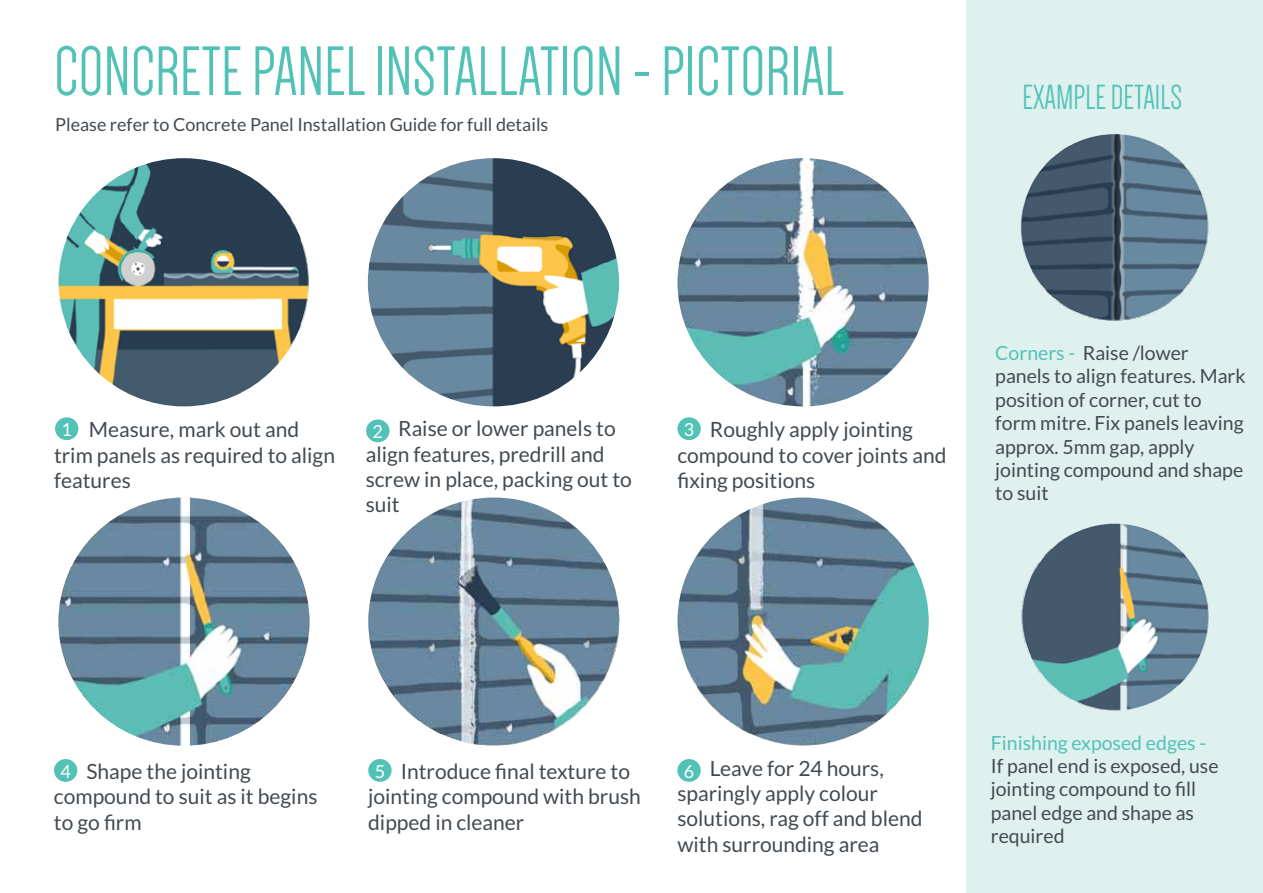
<style>
.page{position:relative;width:1263px;height:893px;background:#fff}
.page>*{position:absolute;margin:0;border:0;box-sizing:border-box;transform-origin:0 0}
.t1{font:72px "Dense";color:#52c2b6}
.t2{font:36px "Dense";color:#52c2b6}
.t3{font:21px/25.2px "Lato";color:#424a51}
.t4{font:19.5px/23.4px "Lato";color:#424a51}
.t5{font:19.5px "Lato";color:#52c2b6}
.t6{font:18px "Lato";color:#424a51}
.t7{font:18px "Lato";color:#fff}
.s1{color:#52c2b6}
</style>
<div class="page">
<img style="left:58px;top:158px;width:251px;height:248px">
<img style="left:368px;top:158px;width:251px;height:248px">
<img style="left:677px;top:158px;width:252px;height:248px">
<img style="left:58px;top:497px;width:252px;height:249px">
<img style="left:368px;top:497px;width:252px;height:249px">
<img style="left:677px;top:497px;width:252px;height:249px">
<div style="left:966px;top:0;width:297px;height:893px;background:#def1ef"></div>
<img style="left:1020px;top:134px;width:189px;height:187px">
<img style="left:1021px;top:524px;width:188px;height:187px">
<div style="left:55px;top:417px;width:23px;height:23px;background:#52c2b6;border-radius:50%"></div>
<div style="left:366px;top:419px;width:23px;height:23px;background:#52c2b6;border-radius:50%"></div>
<div style="left:677px;top:417px;width:24px;height:23px;background:#52c2b6;border-radius:50%"></div>
<div style="left:54px;top:759px;width:23px;height:23px;background:#52c2b6;border-radius:50%"></div>
<div style="left:368px;top:759px;width:24px;height:23px;background:#52c2b6;border-radius:50%"></div>
<div style="left:677px;top:759px;width:24px;height:23px;background:#52c2b6;border-radius:50%"></div>
<h1 class="t1" style="left:54px;top:36px;width:792px">CONCRETE PANEL INSTALLATION - PICTORIAL</h1>
<p class="t6" style="left:55px;top:114px;width:495px">Please refer to Concrete Panel Installation Guide for full details</p>
<h2 class="t2" style="left:1022px;top:80px;width:161px">EXAMPLE DETAILS</h2>
<p class="t3" style="left:54px;top:417px;width:283px;text-indent:35px">Measure, mark out and trim panels as required to align features</p>
<p class="t3" style="left:366px;top:416px;width:268px;text-indent:32px">Raise or lower panels to align features, predrill and screw in place, packing out to suit</p>
<p class="t3" style="left:677px;top:417px;width:271px;text-indent:32px">Roughly apply jointing compound to cover joints and fixing positions</p>
<p class="t7" style="left:62px;top:419px;width:12px">1</p>
<p class="t7" style="left:373px;top:422px;width:12px">2</p>
<p class="t7" style="left:684px;top:419px;width:12px">3</p>
<p class="t4" style="left:995px;top:341px;width:252px"><span class="s1">Corners -</span> Raise /lower panels to align features. Mark position of corner, cut to form mitre. Fix panels leaving approx. 5mm gap, apply jointing compound and shape to suit</p>
<p class="t3" style="left:54px;top:759px;width:265px;text-indent:32px">Shape the jointing compound to suit as it begins to go firm</p>
<p class="t3" style="left:368px;top:759px;width:274px;text-indent:32px">Introduce final texture to jointing compound with brush dipped in cleaner</p>
<p class="t3" style="left:677px;top:756px;width:247px;text-indent:32px">Leave for 24 hours, sparingly apply colour solutions, rag off and blend with surrounding area</p>
<p class="t7" style="left:61px;top:761px;width:12px">4</p>
<p class="t7" style="left:375px;top:761px;width:12px">5</p>
<p class="t7" style="left:684px;top:761px;width:12px">6</p>
<p class="t5" style="left:991px;top:732px;width:217px">Finishing exposed edges -</p>
<p class="t4" style="left:991px;top:754px;width:229px">If panel end is exposed, use jointing compound to fill panel edge and shape as required</p>
</div>
